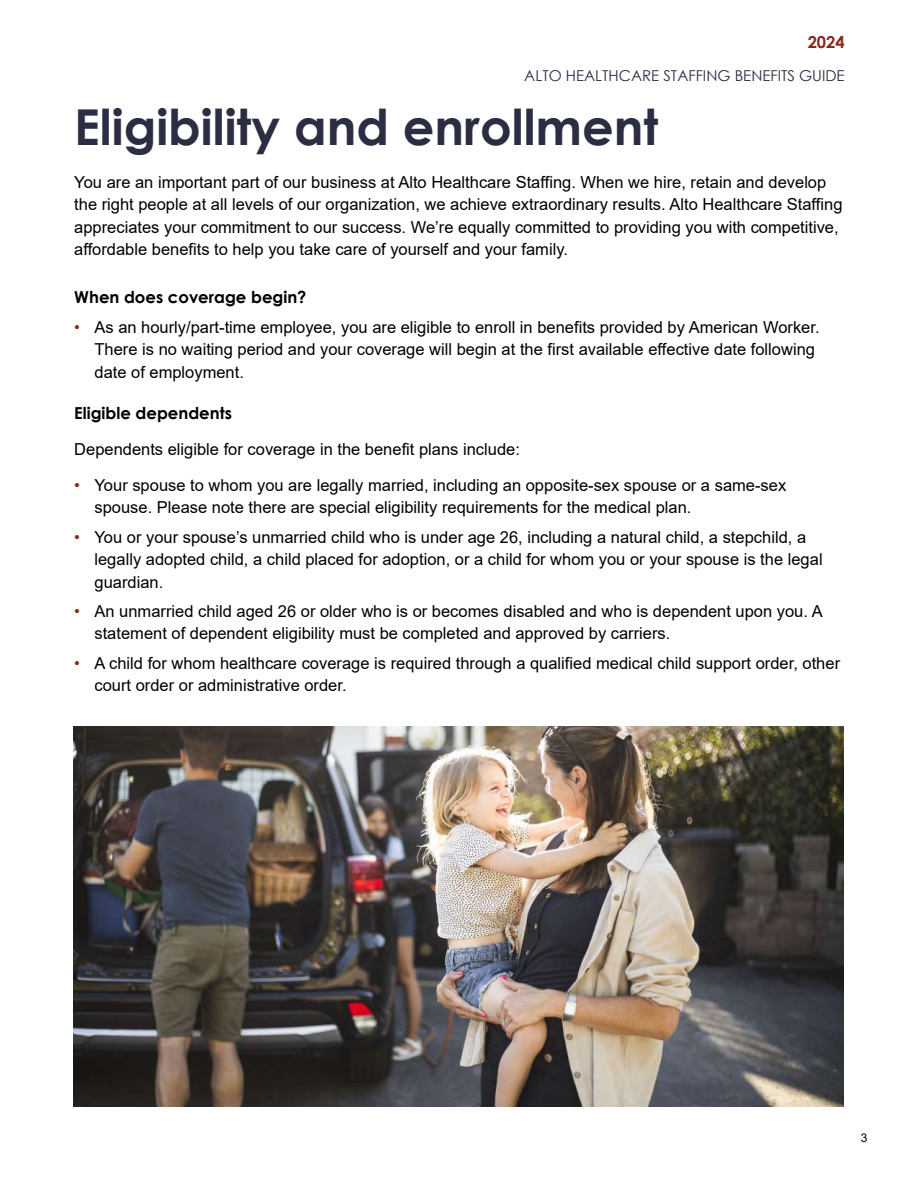
<style>
.page{position:relative;width:918px;height:1188px;background:#fff}
.page>*{position:absolute;margin:0;border:0;box-sizing:border-box;transform-origin:0 0}
.t1{font:700 49.5px "Century Gothic";color:#2b2d42}
.t2{font:16.5px/22.5px "Arial";color:#000}
.t3{font:700 16.5px "Century Gothic";color:#000}
.t4{font:700 16.5px "Century Gothic";color:#8c271e}
.t5{font:15px "Century Gothic";color:#2b2d42}
.t6{font:12px "Arial";color:#000}
.s1{color:#8c271e}
</style>
<div class="page">
<img style="left:73px;top:727px;width:771px;height:380px">
<p class="t4" style="left:808px;top:30px;width:38px">2024</p>
<p class="t5" style="left:524px;top:65px;width:322px">ALTO HEALTHCARE STAFFING BENEFITS GUIDE</p>
<h1 class="t1" style="left:74px;top:90px;width:586px">Eligibility and enrollment</h1>
<p class="t2" style="left:74px;top:171px;width:770px">You are an important part of our business at Alto Healthcare Staffing. When we hire, retain and develop the right people at all levels of our organization, we achieve extraordinary results. Alto Healthcare Staffing appreciates your commitment to our success. We’re equally committed to providing you with competitive, affordable benefits to help you take care of yourself and your family.</p>
<p class="t3" style="left:74px;top:285px;width:234px">When does coverage begin?</p>
<p class="t2" style="left:94px;top:315px;width:727px;text-indent:-20px"><span class="s1">•</span> As an hourly/part-time employee, you are eligible to enroll in benefits provided by American Worker.<br>There is no waiting period and your coverage will begin at the first available effective date following date of employment.</p>
<p class="t3" style="left:74px;top:400px;width:159px">Eligible dependents</p>
<p class="t2" style="left:74px;top:438px;width:447px">Dependents eligible for coverage in the benefit plans include:</p>
<p class="t2" style="left:94px;top:474px;width:693px;text-indent:-20px"><span class="s1">•</span> Your spouse to whom you are legally married, including an opposite-sex spouse or a same-sex spouse. Please note there are special eligibility requirements for the medical plan.</p>
<p class="t2" style="left:94px;top:526px;width:730px;text-indent:-20px"><span class="s1">•</span> You or your spouse’s unmarried child who is under age 26, including a natural child, a stepchild, a legally adopted child, a child placed for adoption, or a child for whom you or your spouse is the legal guardian.</p>
<p class="t2" style="left:94px;top:600px;width:730px;text-indent:-20px"><span class="s1">•</span> An unmarried child aged 26 or older who is or becomes disabled and who is dependent upon you. A statement of dependent eligibility must be completed and approved by carriers.</p>
<p class="t2" style="left:94px;top:652px;width:747px;text-indent:-20px"><span class="s1">•</span> A child for whom healthcare coverage is required through a qualified medical child support order, other court order or administrative order.</p>
<p class="t6" style="left:861px;top:1129px;width:8px">3</p>
</div>
